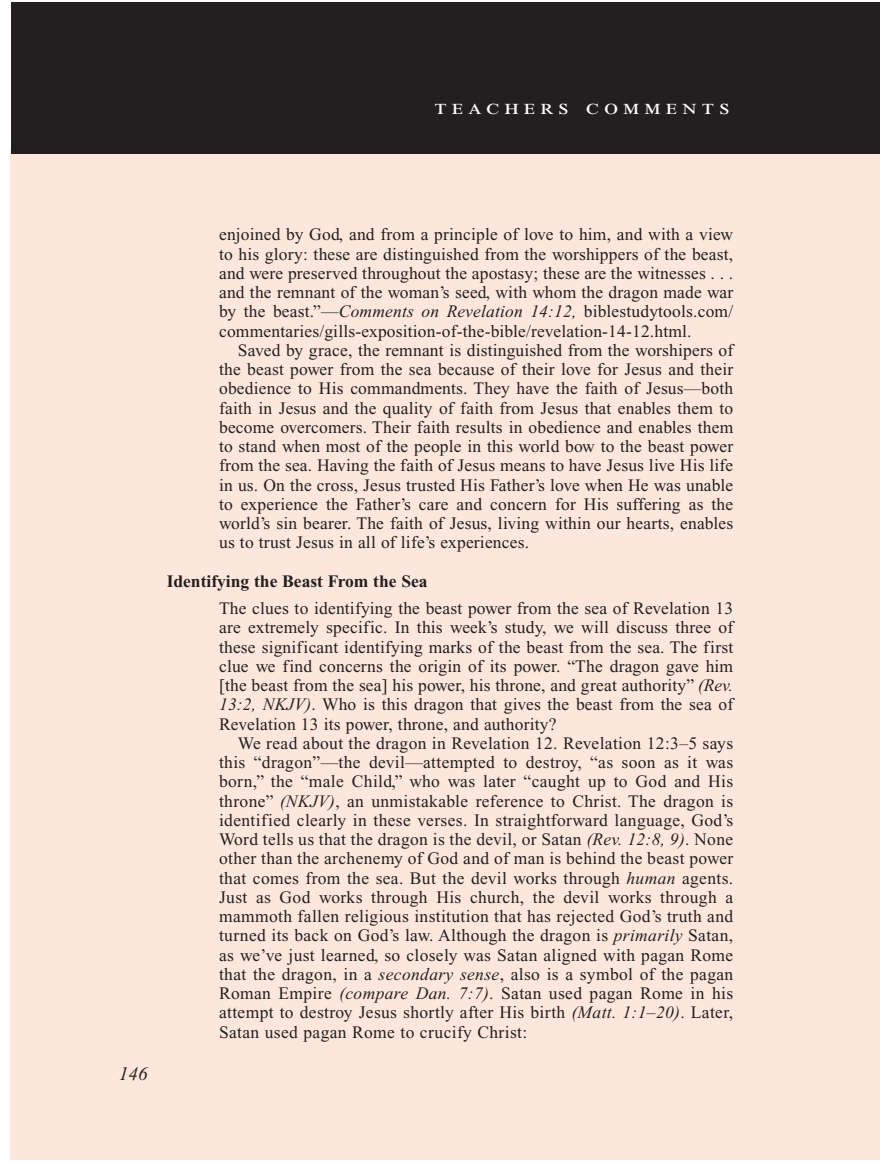
<style>
.page{position:relative;width:882px;height:1166px;background:#fff}
.page>*{position:absolute;margin:0;border:0;box-sizing:border-box;transform-origin:0 0}
.Teachers_Comments_He{font:21px "Times New Roman PS Std";letter-spacing:.2em;color:#fff;scale:1.2 1}
.PageNumbers{font:italic 19.25px "Times New Roman PS Std";color:#231f20}
.Objectives_Body_Text{font:17.5px/19.2px "Times New Roman PS Std";letter-spacing:.01em;color:#231f20;text-align:justify}
.Roman_Numeral_Sub_He{font:700 17.5px "Times New Roman PS Std";color:#231f20}
.s1{font-style:italic}
</style>
<div class="page">
<div style="left:10px;top:150px;width:869px;height:1010px;background:#fde7dc"></div>
<div style="left:11px;top:2px;width:868px;height:152px;background:#231f20"></div>
<p class="Teachers_Comments_He" style="left:435px;top:96px;width:247px">teachers comments</p>
<p class="PageNumbers" style="left:127px;top:1061px;width:30px">146</p>
<p class="PageNumbers" style="left:119px;top:1063px;width:30px">146</p>
<p class="Objectives_Body_Text" style="left:219px;top:225px;width:516px">enjoined by God, and from a principle of love to him, and with a view to his glory: these are distinguished from the worshippers of the beast, and were preserved throughout the apostasy; these are the witnesses . . . and the remnant of the woman’s seed, with whom the dragon made war by the beast.”—<span class="s1">Comments on Revelation 14:12,</span> biblestudytools.com/ commentaries/gills-exposition-of-the-bible/revelation-14-12.html.</p>
<p class="Objectives_Body_Text" style="left:219px;top:340px;width:516px;text-align:left;text-indent:19px">Saved by grace, the remnant is distinguished from the worshipers of the beast power from the sea because of their love for Jesus and their obedience to His commandments. They have the faith of Jesus—both faith in Jesus and the quality of faith from Jesus that enables them to become overcomers. Their faith results in obedience and enables them to stand when most of the people in this world bow to the beast power from the sea. Having the faith of Jesus means to have Jesus live His life in us. On the cross, Jesus trusted His Father’s love when He was unable to experience the Father’s care and concern for His suffering as the world’s sin bearer. The faith of Jesus, living within our hearts, enables us to trust Jesus in all of life’s experiences.</p>
<p class="Roman_Numeral_Sub_He" style="left:167px;top:571px;width:263px">Identifying the Beast From the Sea</p>
<p class="Objectives_Body_Text" style="left:219px;top:598px;width:516px;text-align:left">The clues to identifying the beast power from the sea of Revelation 13 are extremely specific. In this week’s study, we will discuss three of these significant identifying marks of the beast from the sea. The first clue we find concerns the origin of its power. “The dragon gave him [the beast from the sea] his power, his throne, and great authority” <span class="s1">(Rev.<br>13:2, NKJV)</span>. Who is this dragon that gives the beast from the sea of Revelation 13 its power, throne, and authority?</p>
<p class="Objectives_Body_Text" style="left:219px;top:733px;width:516px;text-indent:19px">We read about the dragon in Revelation 12. Revelation 12:3–5 says this “dragon”—the devil—attempted to destroy, “as soon as it was born,” the “male Child,” who was later “caught up to God and His throne” <span class="s1">(NKJV)</span>, an unmistakable reference to Christ. The dragon is identified clearly in these verses. In straightforward language, God’s Word tells us that the dragon is the devil, or Satan <span class="s1">(Rev. 12:8, 9)</span>. None other than the archenemy of God and of man is behind the beast power that comes from the sea. But the devil works through <span class="s1">human</span> agents.<br>Just as God works through His church, the devil works through a mammoth fallen religious institution that has rejected God’s truth and turned its back on God’s law. Although the dragon is <span class="s1">primarily</span> Satan, as we’ve just learned, so closely was Satan aligned with pagan Rome that the dragon, in a <span class="s1">secondary sense</span>, also is a symbol of the pagan Roman Empire <span class="s1">(compare Dan. 7:7)</span>. Satan used pagan Rome in his attempt to destroy Jesus shortly after His birth <span class="s1">(Matt. 1:1–20)</span>. Later, Satan used pagan Rome to crucify Christ:</p>
</div>
